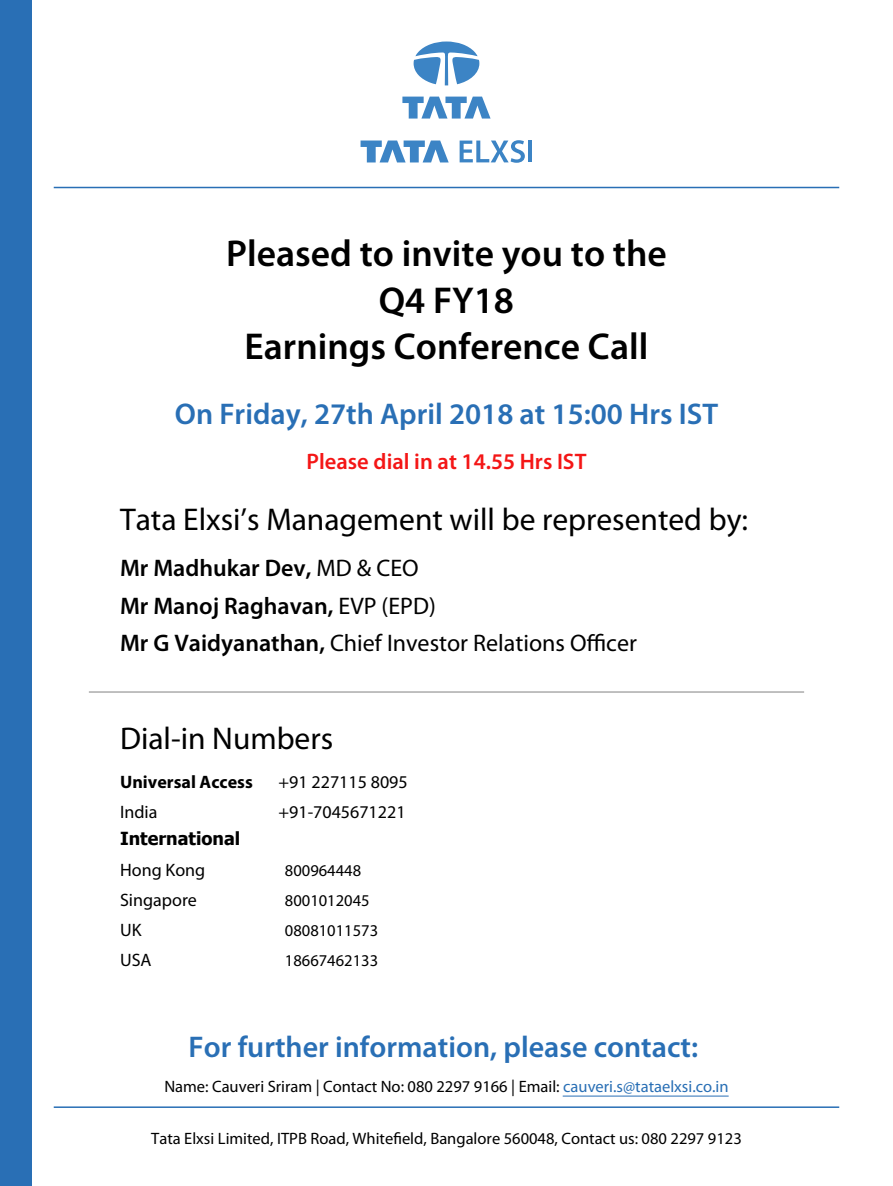
<style>
.page{position:relative;width:893px;height:1186px;background:#fff}
.page>*{position:absolute;margin:0;border:0;box-sizing:border-box;transform-origin:0 0}
.t1{font:600 37.5px/46.5px "Myriad Pro";color:#000;text-align:center}
.t2{font:31.5px "Myriad Pro";color:#000}
.t3{font:600 30px "Myriad Pro";color:#296fb5}
.t4{font:600 24px/37.5px "Myriad Pro";color:#000}
.t5{font:600 22.5px "Myriad Pro";color:#f41616}
.t6{font:18px "Myriad Pro";color:#000}
.t7{font:700 18px "Myriad Pro";color:#000}
.t8{font:700 18px "Tahoma";color:#000}
.t9{font:16.5px "Myriad Pro";color:#000}
.s1{font-weight:400}
.s2{color:#296fb5}
</style>
<div class="page">
<hr style="left:54px;top:187px;width:785px;height:1px;background:#296fb5">
<hr style="left:54px;top:1106px;width:785px;height:2px;background:#296fb5">
<hr style="left:562px;top:1095px;width:166px;height:1px;background:#296fb5">
<div style="left:0;top:0;width:32px;height:1186px;background:#296fb5"></div>
<hr style="left:89px;top:692px;width:715px;height:1px;background:#000">
<svg style="left:402px;top:97px;width:88px;height:22px"></svg>
<svg style="left:413px;top:41px;width:66px;height:44px"></svg>
<svg style="left:360px;top:140px;width:88px;height:22px"></svg>
<svg style="left:459px;top:140px;width:66px;height:23px"></svg>
<hr style="left:528px;top:141px;width:4px;height:21px;background:#3c84c5">
<h1 class="t1" style="left:226px;top:231px;width:442px">Pleased to invite you to the<br>Q4 FY18<br>Earnings Conference Call</h1>
<h3 class="t3" style="left:175px;top:398px;width:544px">On Friday, 27th April 2018 at 15:00 Hrs IST</h3>
<h3 class="t5" style="left:306px;top:449px;width:281px">Please dial in at 14.55 Hrs IST</h3>
<h2 class="t2" style="left:120px;top:502px;width:629px">Tata Elxsi’s Management will be represented by:</h2>
<h3 class="t4" style="left:120px;top:550px;width:518px">Mr Madhukar Dev, <span class="s1">MD &amp; CEO<br></span>Mr Manoj Raghavan, <span class="s1">EVP (EPD)<br></span>Mr G Vaidyanathan, <span class="s1">Chief Investor Relations Officer</span></h3>
<h2 class="t2" style="left:120px;top:721px;width:215px">Dial-in Numbers</h2>
<p class="t7" style="left:120px;top:771px;width:134px">Universal Access</p>
<p class="t6" style="left:278px;top:772px;width:131px">+91 227115 8095</p>
<p class="t6" style="left:120px;top:802px;width:39px">India</p>
<p class="t6" style="left:278px;top:802px;width:129px">+91-7045671221</p>
<p class="t8" style="left:120px;top:826px;width:122px">International</p>
<p class="t6" style="left:120px;top:860px;width:87px">Hong Kong</p>
<p class="t9" style="left:285px;top:861px;width:78px">800964448</p>
<p class="t6" style="left:120px;top:890px;width:78px">Singapore</p>
<p class="t9" style="left:285px;top:891px;width:86px">8001012045</p>
<p class="t6" style="left:120px;top:920px;width:23px">UK</p>
<p class="t9" style="left:285px;top:921px;width:95px">08081011573</p>
<p class="t6" style="left:120px;top:950px;width:33px">USA</p>
<p class="t9" style="left:285px;top:951px;width:95px">18667462133</p>
<h3 class="t3" style="left:188px;top:1030px;width:511px">For further information, please contact:</h3>
<p class="t9" style="left:164px;top:1077px;width:566px">Name: Cauveri Sriram | Contact No: 080 2297 9166 | Email: <span class="s2">cauveri.s@tataelxsi.co.in</span></p>
<p class="t9" style="left:151px;top:1130px;width:592px">Tata Elxsi Limited, ITPB Road, Whitefield, Bangalore 560048, Contact us: 080 2297 9123</p>
</div>
